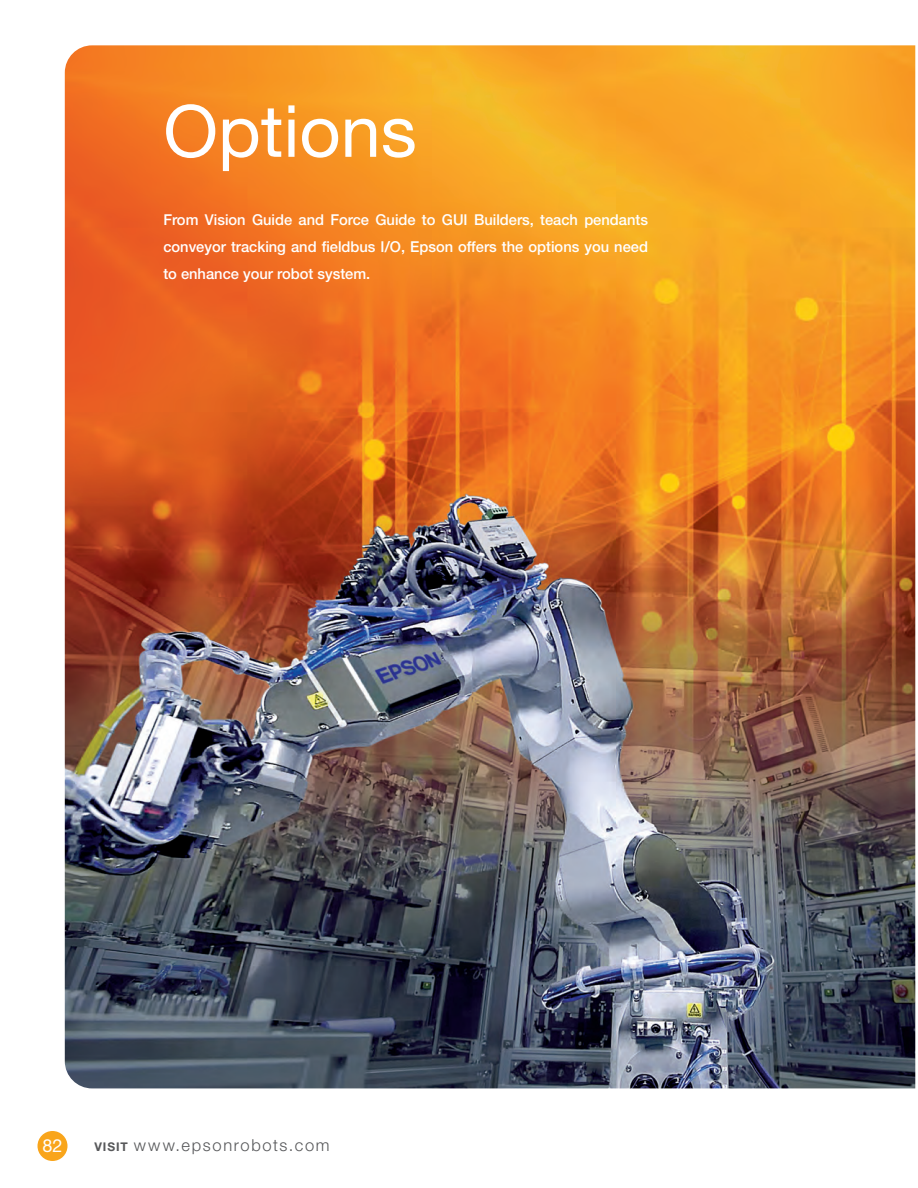
<style>
.page{position:relative;width:918px;height:1188px;background:#fff}
.page>*{position:absolute;margin:0;border:0;box-sizing:border-box;transform-origin:0 0}
.t1{font:72px "Helvetica Neue LT Std";color:#fff}
.t2{font:18px "Helvetica Neue LT Std";color:#fff}
.t3{font:300 16.5px "Helvetica Neue LT Std";letter-spacing:.1em;color:#57585a}
.t4{font:500 15px/27px "Helvetica Neue LT Std";color:#fff;text-align:justify}
.s1{font-weight:700;font-size:12px}
</style>
<div class="page">
<img style="left:65px;top:45px;width:850px;height:1043px">
<div style="left:38px;top:1131px;width:30px;height:30px;background:#f9a51b;border-radius:50%"></div>
<h1 class="t1" style="left:163px;top:88px;width:255px">Options</h1>
<p class="t4" style="left:163px;top:206px;width:486px">From Vision Guide and Force Guide to GUI Builders, teach pendants conveyor tracking and fieldbus I/O, Epson offers the options you need to enhance your robot system.</p>
<p class="t2" style="left:42px;top:1135px;width:22px">82</p>
<p class="t3" style="left:94px;top:1135px;width:237px"><span class="s1">VISIT</span> www.epsonrobots.com</p>
</div>
